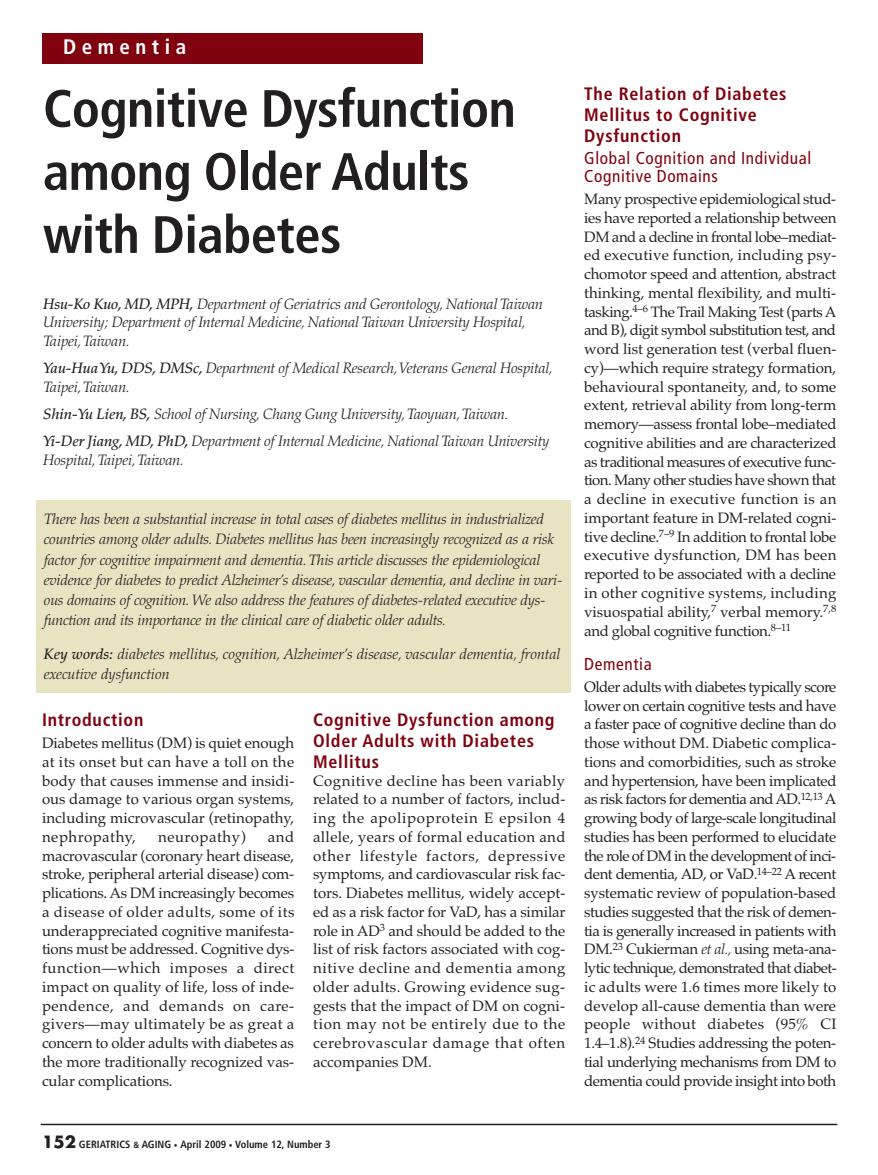
<style>
.page{position:relative;width:878px;height:1175px;background:#fff}
.page>*{position:absolute;margin:0;border:0;box-sizing:border-box;transform-origin:0 0}
.t1{font:700 condensed 52.5px/63px "Frutiger";letter-spacing:-.01em;color:#231f20}
.t2{font:700 condensed 21px "Frutiger";letter-spacing:.26em;color:#fff}
.t3{font:700 condensed 18px/21px "Frutiger";letter-spacing:.04em;color:#7f020e}
.t4{font:condensed 17.25px/18.8px "Frutiger";letter-spacing:.04em;color:#7f020e}
.t5{font:15px/18.8px "Palatino";color:#231f20;text-align:justify}
.t6{font:italic 300 15px/20.2px "Palatino";letter-spacing:-.015em;color:#231f20}
.t7{font:15px "Palatino";letter-spacing:.035em;color:#231f20}
.t8{font:700 condensed 10.5px "Frutiger";color:#231f20}
.s1{font-weight:500}
.s2{font-family:"Futura";font-stretch:normal;font-size:16.5px}
.s3{font-size:9px}
.s4{font-size:7.5px}
.s5{font-weight:300;font-style:italic}
</style>
<div class="page">
<hr style="left:41px;top:1123px;width:796px;height:2px;background:#231f20">
<div style="left:42px;top:33px;width:380px;height:31px;background:#7f020e"></div>
<div style="left:36px;top:499px;width:535px;height:193px;background:#e8e4c2"></div>
<h2 class="t2" style="left:63px;top:38px;width:125px">Dementia</h2>
<h1 class="t1" style="left:43px;top:81px;width:474px">Cognitive Dysfunction among Older Adults with Diabetes</h1>
<p class="t6" style="left:43px;top:296px;width:501px;line-height:18.8px"><span class="s1">Hsu-Ko Kuo, MD, MPH,</span> Department of Geriatrics and Gerontology, National Taiwan<br>University; Department of Internal Medicine, National Taiwan University Hospital,<br>Taipei,Taiwan.</p>
<p class="t6" style="left:43px;top:360px;width:511px;line-height:18.8px"><span class="s1">Yau-Hua Yu, DDS, DMSc,</span> Department of Medical Research,Veterans General Hospital,<br>Taipei,Taiwan.</p>
<p class="t6" style="left:43px;top:402px;width:507px;line-height:27px"><span class="s1">Shin-Yu Lien, BS,</span> School of Nursing, Chang Gung University,Taoyuan,Taiwan.<br><span class="s1">Yi-Der Jiang, MD, PhD,</span> Department of Internal Medicine, National Taiwan University</p>
<p class="t6" style="left:43px;top:451px;width:142px">Hospital,Taipei,Taiwan.</p>
<p class="t6" style="left:44px;top:510px;width:520px">There has been a substantial increase in total cases of diabetes mellitus in industrialized countries among older adults. Diabetes mellitus has been increasingly recognized as a risk factor for cognitive impairment and dementia.This article discusses the epidemiological evidence for diabetes to predict Alzheimer’s disease, vascular dementia, and decline in vari&shy;ous domains of cognition. We also address the features of diabetes-related executive dys&shy;function and its importance in the clinical care of diabetic older adults.</p>
<p class="t6" style="left:44px;top:645px;width:518px"><span class="s1">Key words:</span> diabetes mellitus, cognition, Alzheimer’s disease, vascular dementia, frontal executive dysfunction</p>
<p class="t3" style="left:42px;top:710px;width:103px">Introduction</p>
<p class="t5" style="left:42px;top:733px;width:254px">Diabetes mellitus (DM) is quiet enough at its onset but can have a toll on the body that causes immense and insidi&shy;ous damage to various organ systems, including microvascular (retinopathy, nephropathy,</p>
<p class="t7" style="left:158px;top:828px;width:89px">neuropathy)</p>
<p class="t5" style="left:42px;top:827px;width:254px;text-indent:226px">and macrovascular (coronary heart disease, stroke, peripheral arterial disease) com&shy;plications. As DM increasingly becomes a disease of older adults, some of its underappreciated cognitive manifesta&shy;tions must be addressed. Cognitive dys&shy;function—which imposes a direct impact on quality of life, loss of inde&shy;pendence, and demands on care&shy;givers—may ultimately be as great a concern to older adults with diabetes as the more traditionally recognized vas&shy;cular complications.</p>
<p class="t3" style="left:313px;top:710px;width:243px">Cognitive Dysfunction among<br>Older Adults with Diabetes<br>Mellitus</p>
<p class="t5" style="left:313px;top:771px;width:254px">Cognitive decline has been variably related to a number of factors, includ&shy;ing the apolipoprotein E epsilon 4 allele, years of formal education and other lifestyle factors, depressive symptoms, and cardiovascular risk fac&shy;tors. Diabetes mellitus, widely accept&shy;ed as a risk factor for VaD, has a similar role in AD<sup>3</sup> and should be added to the list of risk factors associated with cog&shy;nitive decline and dementia among older adults. Growing evidence sug&shy;gests that the impact of DM on cogni&shy;tion may not be entirely due to the cerebrovascular damage that often accompanies DM.</p>
<p class="t8" style="left:42px;top:1140px;width:290px"><span class="s2">152</span> GERIATRICS <span class="s3">&amp;</span> AGING <span class="s4">•</span> April 2009 <span class="s4">•</span> Volume 12, Number 3</p>
<p class="t3" style="left:584px;top:85px;width:204px">The Relation of Diabetes<br>Mellitus to Cognitive<br>Dysfunction</p>
<p class="t4" style="left:584px;top:150px;width:228px">Global Cognition and Individual<br>Cognitive Domains</p>
<p class="t5" style="left:584px;top:189px;width:254px">Many prospective epidemiological stud&shy;ies have reported a relationship between DM and a decline in frontal lobe–mediat&shy;ed executive function, including psy&shy;chomotor speed and attention, abstract thinking, mental flexibility, and multi&shy;tasking.<sup>4–6</sup> The Trail Making Test (parts A and B), digit symbol substitution test, and word list generation test (verbal fluen&shy;cy)—which require strategy formation, behavioural spontaneity, and, to some extent, retrieval ability from long-term memory—assess frontal lobe–mediated cognitive abilities and are characterized as traditional measures of executive func&shy;tion. Many other studies have shown that a decline in executive function is an important feature in DM-related cogni&shy;tive decline.<sup>7–9</sup> In addition to frontal lobe executive dysfunction, DM has been reported to be associated with a decline in other cognitive systems, including visuospatial ability,<sup>7</sup> verbal memory.<sup>7,8 </sup>and global cognitive function.<sup>8–11</sup></p>
<p class="t4" style="left:584px;top:656px;width:69px">Dementia</p>
<p class="t5" style="left:584px;top:677px;width:254px">Older adults with diabetes typically score lower on certain cognitive tests and have a faster pace of cognitive decline than do those without DM. Diabetic complica&shy;tions and comorbidities, such as stroke and hypertension, have been implicated as risk factors for dementia and AD.<sup>12,13</sup> A growing body of large-scale longitudinal studies has been performed to elucidate the role of DM in the development of inci&shy;dent dementia, AD, or VaD.<sup>14–22</sup> A recent systematic review of population-based studies suggested that the risk of demen&shy;tia is generally increased in patients with DM.<sup>23</sup> Cukierman <span class="s5">et al.,</span> using meta-ana&shy;lytic technique, demonstrated that diabet&shy;ic adults were 1.6 times more likely to develop all-cause dementia than were people without diabetes (95% CI 1.4–1.8).<sup>24</sup> Studies addressing the poten&shy;tial underlying mechanisms from DM to dementia could provide insight into both</p>
</div>
